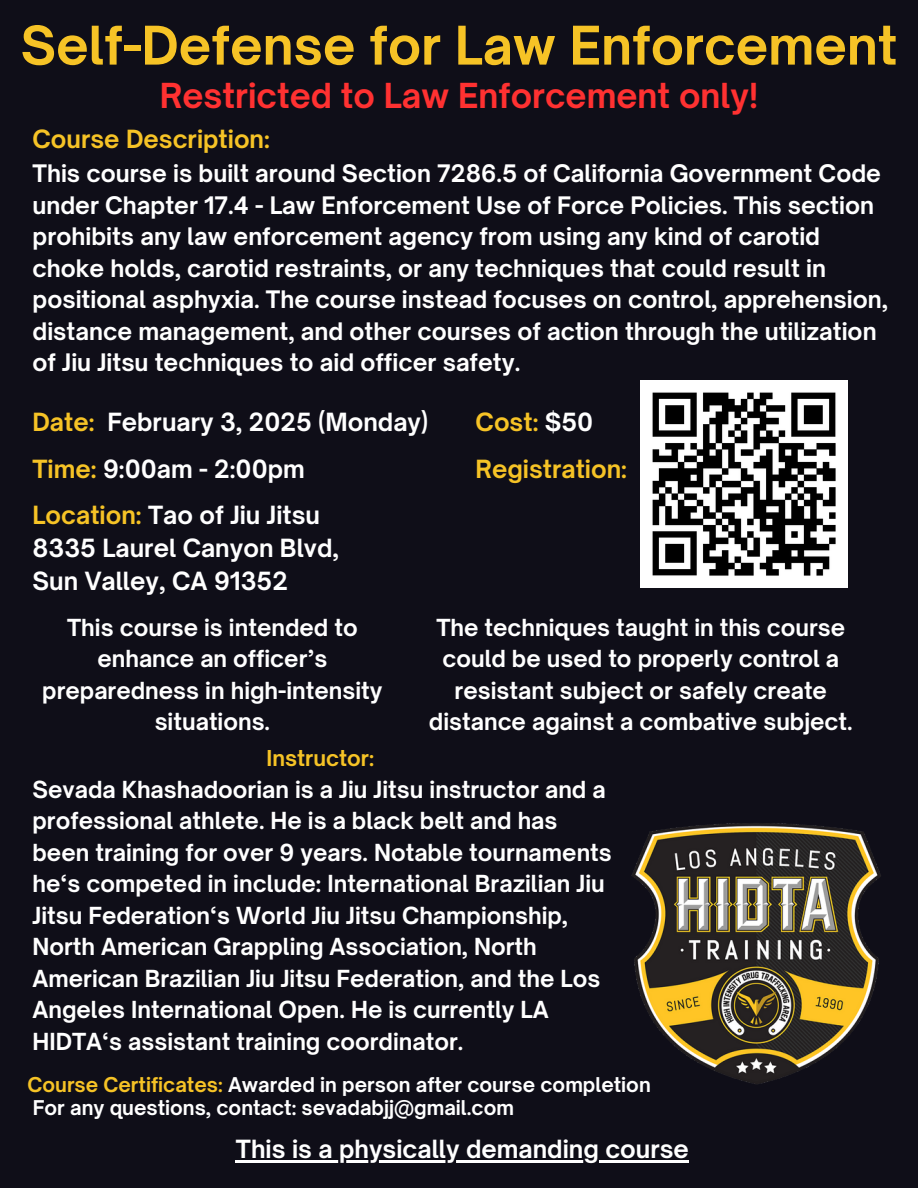
<style>
.page{position:relative;width:918px;height:1188px;background:#0f0e18}
.page>*{position:absolute;margin:0;border:0;box-sizing:border-box;transform-origin:0 0}
.t1{font:700 51px "Open Sauce One";color:#f6c326}
.t2{font:700 33px "Open Sauce One";color:#ff3131}
.t3{font:700 24px/32.7px "Open Sauce One";color:#fff}
.t4{font:700 24px "Open Sauce One";color:#f6c326}
.t5{font:700 23.1px/31.5px "Open Sauce One";color:#fff}
.t6{font:700 22.5px/31.5px "Open Sauce One";color:#fff;text-align:center}
.t7{font:700 21px "Open Sauce One";color:#f6c326}
.t8{font:700 19.5px "Open Sauce One";color:#fff}
.s1{color:#fff}
.s2{color:#f6c326}
</style>
<div class="page">
<img style="left:631px;top:823px;width:250px;height:261px">
<img style="left:641px;top:381px;width:207px;height:207px">
<hr style="left:236px;top:1160px;width:453px;height:3px;background:#fff">
<h3 class="t1" style="left:21px;top:14px;width:878px">Self-Defense for Law Enforcement</h3>
<h3 class="t2" style="left:160px;top:75px;width:600px">Restricted to Law Enforcement only!</h3>
<p class="t4" style="left:33px;top:124px;width:239px">Course Description:</p>
<p class="t5" style="left:33px;top:158px;width:857px">This course is built around Section 7286.5 of California Government Code under Chapter 17.4 - Law Enforcement Use of Force Policies. This section prohibits any law enforcement agency from using any kind of carotid choke holds, carotid restraints, or any techniques that could result in positional asphyxia. The course instead focuses on control, apprehension, distance management, and other courses of action through the utilization of Jiu Jitsu techniques to aid officer safety.</p>
<h3 class="t4" style="left:33px;top:407px;width:63px">Date:</h3>
<h3 class="t3" style="left:107px;top:406px;width:322px">February 3, 2025 (Monday)</h3>
<h3 class="t4" style="left:476px;top:407px;width:119px">Cost: <span class="s1">$50</span></h3>
<h3 class="t3" style="left:33px;top:452px;width:274px"><span class="s2">Time:</span> 9:00am - 2:00pm</h3>
<h3 class="t3" style="left:33px;top:499px;width:308px"><span class="s2">Location:</span> Tao of Jiu Jitsu<br>8335 Laurel Canyon Blvd,<br>Sun Valley, CA 91352</h3>
<h3 class="t4" style="left:476px;top:454px;width:153px">Registration:</h3>
<p class="t6" style="left:42px;top:611px;width:342px">This course is intended to enhance an officer’s preparedness in high-intensity situations.</p>
<h3 class="t6" style="left:429px;top:611px;width:425px">The techniques taught in this course could be used to properly control a resistant subject or safely create distance against a combative subject.</h3>
<h3 class="t7" style="left:266px;top:745px;width:109px">Instructor:</h3>
<h3 class="t6" style="left:33px;top:774px;width:581px;text-align:left">Sevada Khashadoorian is a Jiu Jitsu instructor and a professional athlete. He is a black belt and has been training for over 9 years. Notable tournaments he‘s competed in include: International Brazilian Jiu Jitsu Federation‘s World Jiu Jitsu Championship, North American Grappling Association, North American Brazilian Jiu Jitsu Federation, and the Los Angeles International Open. He is currently LA HIDTA‘s assistant training coordinator.</h3>
<p class="t8" style="left:28px;top:1072px;width:625px"><span class="s2">Course Certificates:</span> Awarded in person after course completion</p>
<p class="t8" style="left:33px;top:1095px;width:483px">For any questions, contact: sevadabjj@gmail.com</p>
<p class="t3" style="left:236px;top:1133px;width:455px">This is a physically demanding course</p>
</div>
